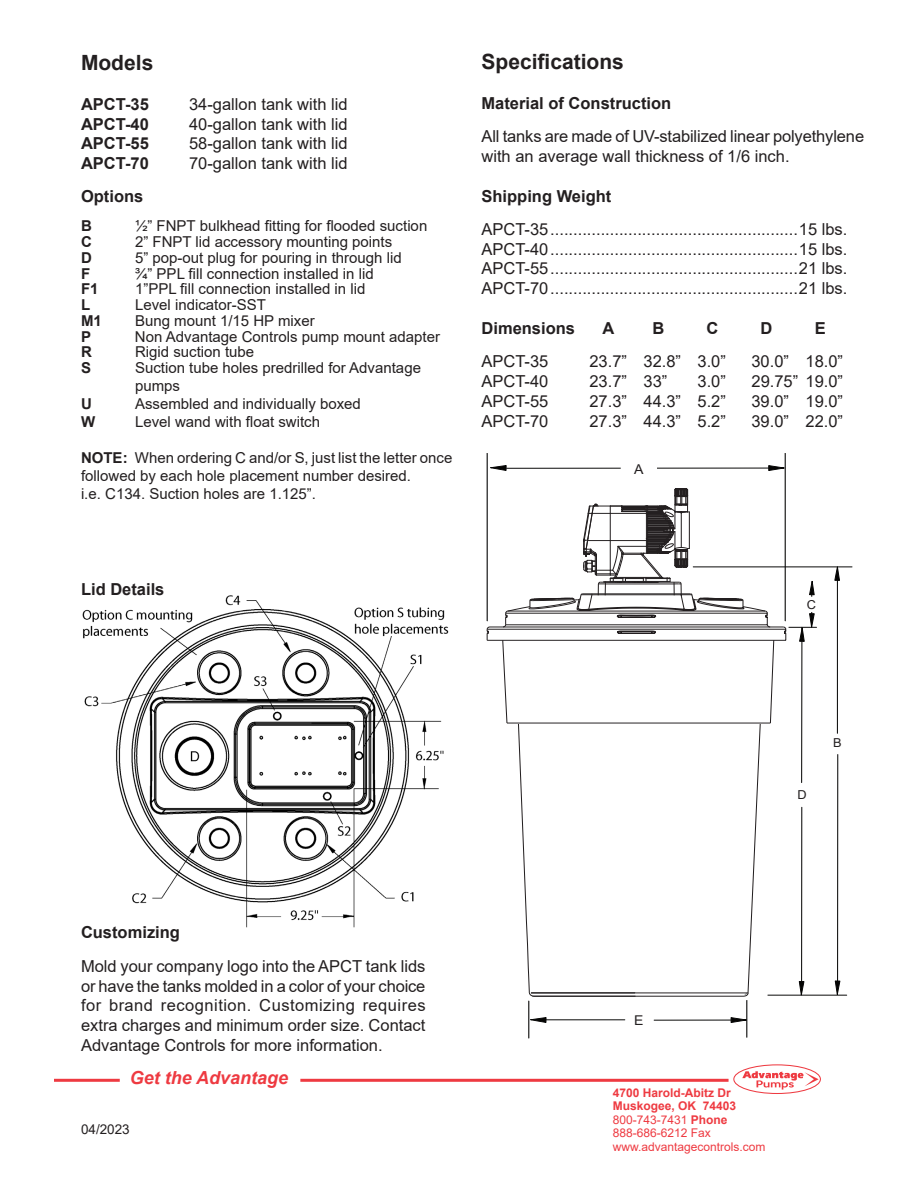
<style>
.page{position:relative;width:918px;height:1188px;background:#fff}
.page>*{position:absolute;margin:0;border:0;box-sizing:border-box;transform-origin:0 0}
.t1{font:700 21px "Arial";color:#231f20}
.t2{font:italic 700 18px "Arial";color:#ee3a41}
.t3{font:16.5px/19.8px "Arial";color:#231f20}
.t4{font:700 16.5px "Arial";color:#231f20}
.t5{font:15px/18px "Arial";color:#231f20}
.t6{font:700 15px "Arial";color:#231f20}
.t7{font:13.5px "Arial";color:#231f20}
.t8{font:13.5px "Arial";color:#231f20;scale:1.04 1}
.t9{font:12.3px "Arial";color:#231f20;scale:1.04 1}
.t10{font:12px "Arial";color:#ee3a41}
.t11{font:700 12px "Arial";color:#ee3a41}
.s1{font-weight:700}
</style>
<div class="page">
<hr style="left:54px;top:1079px;width:675px;height:3px;background:#ee3a41">
<div style="left:120px;top:1068px;width:180px;height:27px;background:#fff"></div>
<div style="left:733px;top:1064px;width:88px;height:30px;border:1px solid #ee3a41;border-radius:50%"></div>
<svg style="left:742px;top:1071px;width:77px;height:19px"></svg>
<img style="left:82px;top:595px;width:367px;height:333px">
<hr style="left:487px;top:454px;width:1px;height:167px;background:#050504">
<hr style="left:785px;top:454px;width:1px;height:167px;background:#050504">
<hr style="left:507px;top:468px;width:262px;height:1px;background:#050504">
<svg style="left:769px;top:465px;width:15px;height:6px"></svg>
<svg style="left:491px;top:465px;width:15px;height:6px"></svg>
<div style="left:621px;top:460px;width:36px;height:15px;background:#fff"></div>
<hr style="left:528px;top:1001px;width:1px;height:37px;background:#050504">
<hr style="left:746px;top:1000px;width:1px;height:38px;background:#050504">
<hr style="left:654px;top:1020px;width:77px;height:1px;background:#050504">
<svg style="left:731px;top:1017px;width:15px;height:6px"></svg>
<svg style="left:531px;top:1017px;width:15px;height:6px"></svg>
<hr style="left:542px;top:1019px;width:83px;height:1px;background:#050504">
<svg style="left:835px;top:567px;width:5px;height:14px"></svg>
<hr style="left:837px;top:755px;width:1px;height:226px;background:#050504">
<svg style="left:835px;top:981px;width:5px;height:14px"></svg>
<hr style="left:768px;top:995px;width:79px;height:1px;background:#050504">
<hr style="left:693px;top:566px;width:159px;height:1px;background:#050504">
<hr style="left:837px;top:571px;width:1px;height:162px;background:#050504">
<svg style="left:486px;top:487px;width:331px;height:510px"></svg>
<div style="left:806px;top:597px;width:12px;height:14px;background:#fff"></div>
<p class="t1" style="left:81px;top:48px;width:74px">Models</p>
<p class="t4" style="left:81px;top:92px;width:69px">APCT-35</p>
<p class="t3" style="left:189px;top:94px;width:160px">34-gallon tank with lid</p>
<p class="t4" style="left:81px;top:112px;width:69px">APCT-40</p>
<p class="t3" style="left:189px;top:114px;width:160px">40-gallon tank with lid</p>
<p class="t4" style="left:81px;top:132px;width:69px">APCT-55</p>
<p class="t3" style="left:189px;top:134px;width:160px">58-gallon tank with lid</p>
<p class="t4" style="left:81px;top:152px;width:69px">APCT-70</p>
<p class="t3" style="left:189px;top:153px;width:160px">70-gallon tank with lid</p>
<p class="t4" style="left:81px;top:185px;width:64px">Options</p>
<p class="t6" style="left:81px;top:216px;width:12px">B</p>
<p class="t5" style="left:135px;top:217px;width:294px">1/2” FNPT bulkhead fitting for flooded suction</p>
<p class="t6" style="left:81px;top:231px;width:12px">C</p>
<p class="t5" style="left:135px;top:233px;width:259px">2” FNPT lid accessory mounting points</p>
<p class="t6" style="left:81px;top:247px;width:12px">D</p>
<p class="t5" style="left:135px;top:249px;width:268px">5” pop-out plug for pouring in through lid</p>
<p class="t6" style="left:81px;top:263px;width:11px">F</p>
<p class="t5" style="left:135px;top:264px;width:240px">3/4” PPL fill connection installed in lid</p>
<p class="t6" style="left:81px;top:279px;width:19px">F1</p>
<p class="t5" style="left:135px;top:280px;width:232px">1”PPL fill connection installed in lid</p>
<p class="t6" style="left:81px;top:294px;width:11px">L</p>
<p class="t5" style="left:135px;top:296px;width:132px">Level indicator-SST</p>
<p class="t6" style="left:81px;top:310px;width:22px">M1</p>
<p class="t5" style="left:135px;top:312px;width:181px">Bung mount 1/15 HP mixer</p>
<p class="t6" style="left:81px;top:326px;width:12px">P</p>
<p class="t5" style="left:135px;top:327px;width:307px">Non Advantage Controls pump mount adapter</p>
<p class="t6" style="left:81px;top:342px;width:12px">R</p>
<p class="t5" style="left:135px;top:343px;width:121px">Rigid suction tube</p>
<p class="t6" style="left:81px;top:357px;width:12px">S</p>
<p class="t5" style="left:135px;top:359px;width:288px">Suction tube holes predrilled for Advantage pumps</p>
<p class="t6" style="left:81px;top:393px;width:12px">U</p>
<p class="t5" style="left:135px;top:395px;width:227px">Assembled and individually boxed</p>
<p class="t6" style="left:81px;top:411px;width:16px">W</p>
<p class="t5" style="left:135px;top:413px;width:187px">Level wand with float switch</p>
<p class="t5" style="left:81px;top:449px;width:373px"><span class="s1">NOTE:</span> When ordering C and/or S, just list the letter once followed by each hole placement number desired.<br>i.e. C134. Suction holes are 1.125”.</p>
<p class="t1" style="left:482px;top:47px;width:144px">Specifications</p>
<p class="t4" style="left:482px;top:91px;width:191px">Material of Construction</p>
<p class="t3" style="left:482px;top:126px;width:384px">All tanks are made of UV-stabilized linear polyethylene with an average wall thickness of 1/6 inch.</p>
<p class="t4" style="left:482px;top:184px;width:131px">Shipping Weight</p>
<p class="t3" style="left:482px;top:219px;width:367px">APCT-35......................................................15 lbs.</p>
<p class="t3" style="left:482px;top:239px;width:367px">APCT-40......................................................15 lbs.</p>
<p class="t3" style="left:482px;top:259px;width:367px">APCT-55......................................................21 lbs.</p>
<p class="t3" style="left:482px;top:278px;width:367px">APCT-70......................................................21 lbs.</p>
<p class="t4" style="left:482px;top:316px;width:95px">Dimensions</p>
<p class="t4" style="left:603px;top:316px;width:13px">A</p>
<p class="t4" style="left:653px;top:316px;width:13px">B</p>
<p class="t4" style="left:707px;top:316px;width:13px">C</p>
<p class="t4" style="left:761px;top:316px;width:13px">D</p>
<p class="t4" style="left:815px;top:316px;width:13px">E</p>
<p class="t3" style="left:482px;top:351px;width:68px">APCT-35</p>
<p class="t3" style="left:589px;top:351px;width:138px">23.7” 32.8” 3.0”</p>
<p class="t3" style="left:751px;top:351px;width:93px">30.0” 18.0”</p>
<p class="t3" style="left:482px;top:371px;width:68px">APCT-40</p>
<p class="t3" style="left:589px;top:371px;width:79px">23.7” 33”</p>
<p class="t3" style="left:698px;top:371px;width:30px">3.0”</p>
<p class="t3" style="left:752px;top:371px;width:93px">29.75” 19.0”</p>
<p class="t3" style="left:482px;top:391px;width:68px">APCT-55</p>
<p class="t3" style="left:589px;top:391px;width:138px">27.3” 44.3” 5.2”</p>
<p class="t3" style="left:751px;top:391px;width:93px">39.0” 19.0”</p>
<p class="t3" style="left:482px;top:411px;width:68px">APCT-70</p>
<p class="t3" style="left:589px;top:411px;width:138px">27.3” 44.3” 5.2”</p>
<p class="t3" style="left:751px;top:411px;width:93px">39.0” 22.0”</p>
<p class="t8" style="left:634px;top:460px;width:11px">A</p>
<p class="t4" style="left:81px;top:577px;width:85px">Lid Details</p>
<p class="t9" style="left:807px;top:596px;width:10px">C</p>
<p class="t4" style="left:81px;top:921px;width:100px">Customizing</p>
<p class="t3" style="left:81px;top:956px;width:346px;text-align:justify">Mold your company logo into the APCT tank lids or have the tanks molded in a color of your choice for brand recognition. Customizing requires extra charges and minimum order size. Contact Advantage Controls for more information.</p>
<p class="t2" style="left:130px;top:1066px;width:160px">Get the Advantage</p>
<p class="t7" style="left:81px;top:1120px;width:50px">04/2023</p>
<p class="t9" style="left:798px;top:786px;width:10px">D</p>
<p class="t9" style="left:833px;top:735px;width:10px">B</p>
<p class="t8" style="left:634px;top:1011px;width:10px">E</p>
<p class="t11" style="left:613px;top:1084px;width:120px">4700 Harold-Abitz Dr</p>
<p class="t11" style="left:613px;top:1098px;width:125px">Muskogee, OK 74403</p>
<p class="t10" style="left:613px;top:1111px;width:116px">800-743-7431 <span class="s1">Phone</span></p>
<p class="t10" style="left:613px;top:1125px;width:100px">888-686-6212 Fax</p>
<p class="t10" style="left:613px;top:1138px;width:154px">www.advantagecontrols.com</p>
</div>
